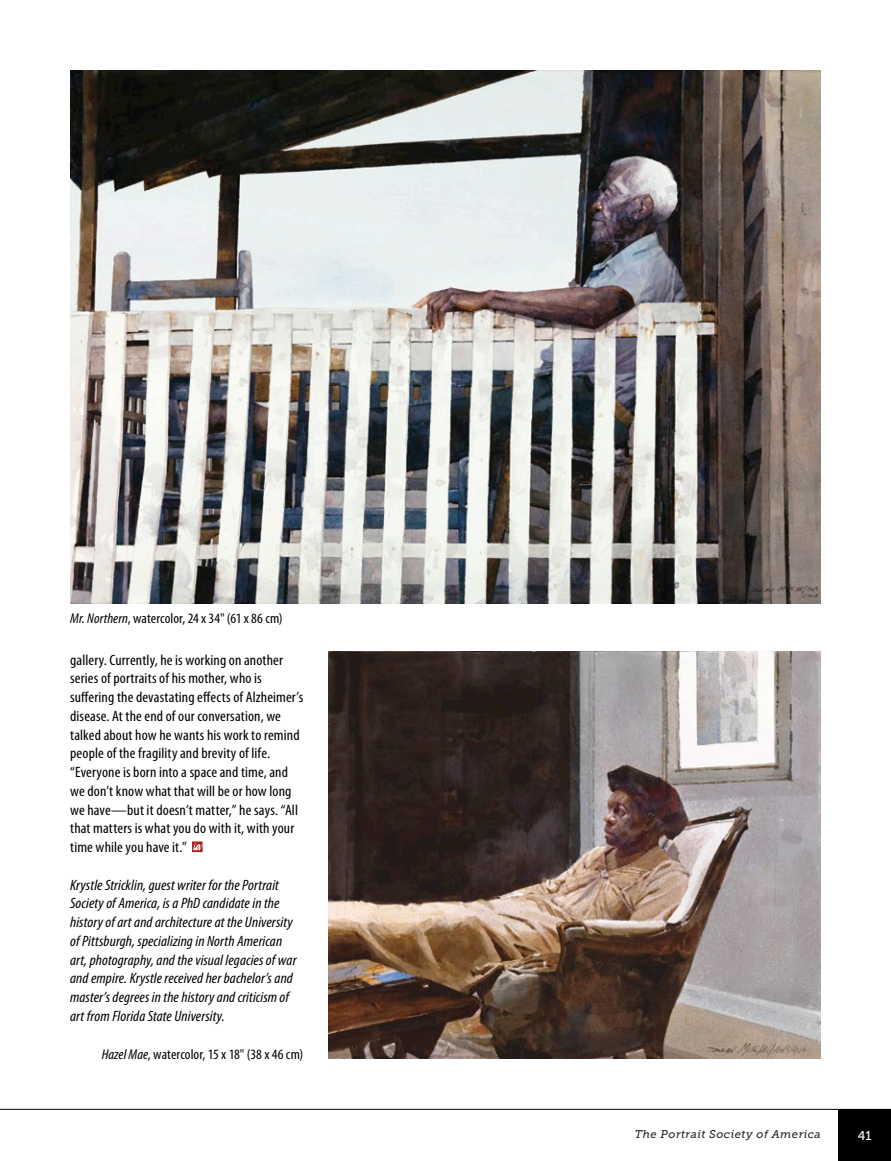
<style>
.page{position:relative;width:891px;height:1161px;background:#fff}
.page>*{position:absolute;margin:0;border:0;box-sizing:border-box;transform-origin:0 0}
.t1{font:condensed 15px/18.8px "Myriad Pro";letter-spacing:.01em;color:#000;scale:1.05 1}
.t2{font:italic condensed 15px/18.8px "Myriad Pro";letter-spacing:.005em;color:#000;scale:1.05 1}
.t3{font:condensed 14.2px "Myriad Pro";letter-spacing:.005em;color:#000;scale:1.05 1}
.t4{font:12.8px "Museo Slab 500";color:#fff}
.t5{font:italic 11.2px "Museo Slab 500";letter-spacing:.045em;color:#272727}
.s1{font-style:italic}
</style>
<div class="page">
<div style="left:838px;top:1109px;width:53px;height:52px;background:#000"></div>
<hr style="left:0;top:1109px;width:891px;height:1px;background:#000">
<svg style="left:192px;top:842px;width:11px;height:10px"></svg>
<img style="left:70px;top:70px;width:751px;height:533px">
<img style="left:329px;top:651px;width:492px;height:408px">
<p class="t3" style="left:70px;top:611px;width:204px"><span class="s1">Mr. Northern</span>, watercolor, 24 x 34" (61 x 86 cm)</p>
<p class="t1" style="left:70px;top:651px;width:223px">gallery. Currently, he is working on another series of portraits of his mother, who is suffering the devastating effects of Alzheimer’s disease. At the end of our conversation, we talked about how he wants his work to remind people of the fragility and brevity of life. “Everyone is born into a space and time, and we don’t know what that will be or how long we have—but it doesn’t matter,” he says. “All that matters is what you do with it, with your time while you have it.”</p>
<p class="t2" style="left:70px;top:876px;width:217px">Krystle Stricklin, guest writer for the Portrait Society of America, is a PhD candidate in the history of art and architecture at the University of Pittsburgh, specializing in North American art, photography, and the visual legacies of war and empire. Krystle received her bachelor’s and master’s degrees in the history and criticism of art from Florida State University.</p>
<p class="t3" style="left:102px;top:1047px;width:194px"><span class="s1">Hazel Mae</span>, watercolor, 15 x 18" (38 x 46 cm)</p>
<p class="t5" style="left:635px;top:1128px;width:188px">The Portrait Society of America</p>
<p class="t4" style="left:858px;top:1129px;width:15px">41</p>
</div>
